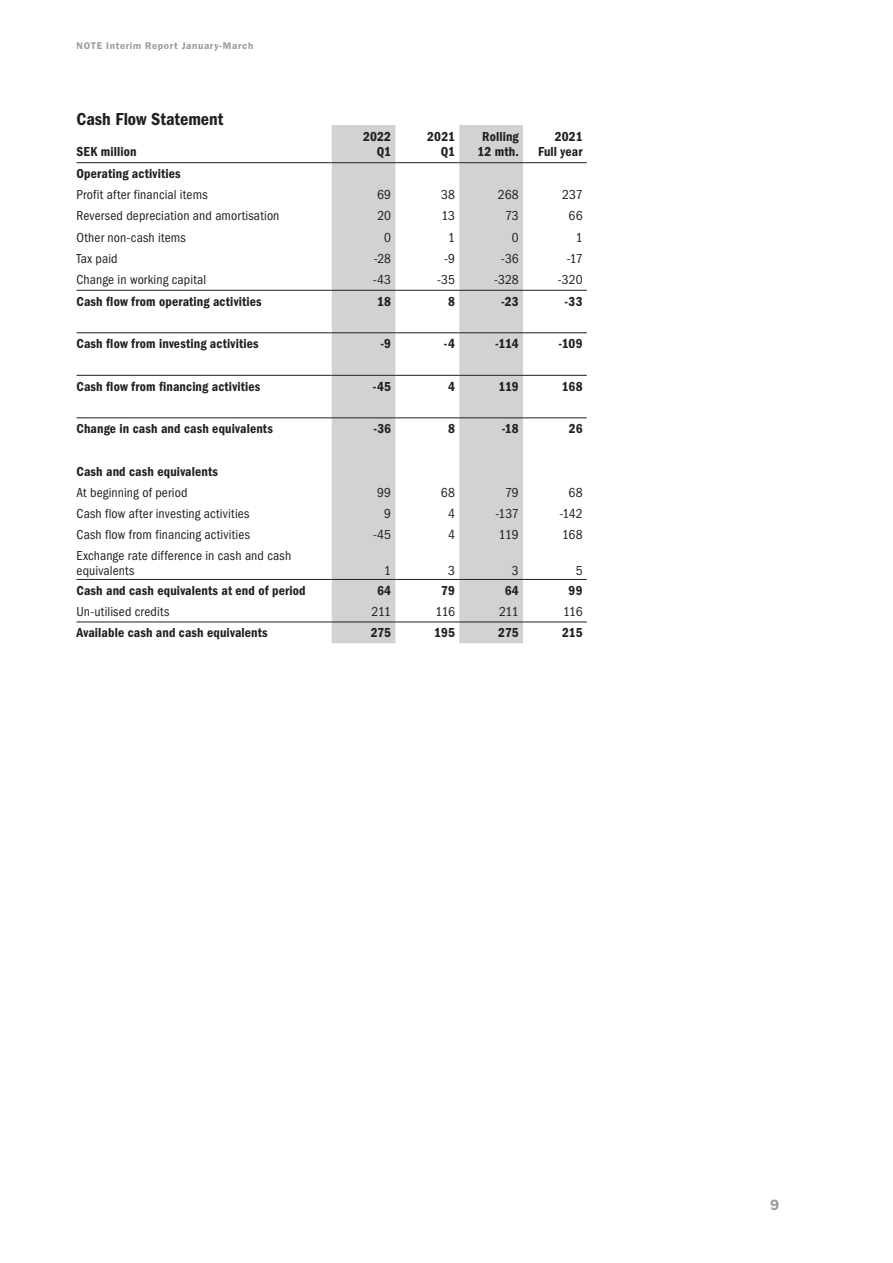
<style>
.page{position:relative;width:893px;height:1263px;background:#fff}
.page>*{position:absolute;margin:0;border:0;box-sizing:border-box;transform-origin:0 0}
.t1{font:18px "ITC Franklin Gothic Std Dm Cd";color:#231f20}
.t2{font:600 15px "ITC Franklin Gothic Std";color:#999b9e}
.t3{font:condensed 13.5px/15px "ITC Franklin Gothic Std";letter-spacing:.01em;color:#231f20}
.t4{font:13.5px "ITC Franklin Gothic Std Dm Cd";letter-spacing:.01em;color:#231f20}
.t5{font:600 9.75px "ITC Franklin Gothic Std";letter-spacing:.07em;color:#999b9e}
</style>
<div class="page">
<svg style="left:332px;top:125px;width:191px;height:518px;fill:#d1d2d4"></svg>
<div style="left:332px;top:163px;width:63px;height:480px;background:#d1d2d4"></div>
<hr style="left:77px;top:333px;width:255px;height:1px;background:#231f20">
<hr style="left:332px;top:333px;width:63px;height:1px;background:#231f20">
<hr style="left:395px;top:333px;width:64px;height:1px;background:#231f20">
<hr style="left:459px;top:333px;width:64px;height:1px;background:#231f20">
<hr style="left:523px;top:333px;width:64px;height:1px;background:#231f20">
<hr style="left:77px;top:375px;width:255px;height:1px;background:#231f20">
<hr style="left:332px;top:375px;width:63px;height:1px;background:#231f20">
<hr style="left:395px;top:375px;width:64px;height:1px;background:#231f20">
<hr style="left:459px;top:375px;width:64px;height:1px;background:#231f20">
<hr style="left:523px;top:375px;width:64px;height:1px;background:#231f20">
<hr style="left:332px;top:579px;width:63px;height:1px;background:#231f20">
<hr style="left:395px;top:579px;width:64px;height:1px;background:#231f20">
<hr style="left:459px;top:579px;width:64px;height:1px;background:#231f20">
<hr style="left:523px;top:579px;width:64px;height:1px;background:#231f20">
<hr style="left:77px;top:162px;width:255px;height:1px;background:#231f20">
<hr style="left:332px;top:162px;width:63px;height:1px;background:#231f20">
<hr style="left:395px;top:162px;width:64px;height:1px;background:#231f20">
<hr style="left:459px;top:162px;width:64px;height:1px;background:#231f20">
<hr style="left:523px;top:162px;width:64px;height:1px;background:#231f20">
<hr style="left:77px;top:290px;width:255px;height:1px;background:#231f20">
<hr style="left:332px;top:290px;width:63px;height:1px;background:#231f20">
<hr style="left:395px;top:290px;width:64px;height:1px;background:#231f20">
<hr style="left:459px;top:290px;width:64px;height:1px;background:#231f20">
<hr style="left:523px;top:290px;width:64px;height:1px;background:#231f20">
<hr style="left:77px;top:418px;width:255px;height:1px;background:#231f20">
<hr style="left:332px;top:418px;width:63px;height:1px;background:#231f20">
<hr style="left:395px;top:418px;width:64px;height:1px;background:#231f20">
<hr style="left:459px;top:418px;width:64px;height:1px;background:#231f20">
<hr style="left:523px;top:418px;width:64px;height:1px;background:#231f20">
<hr style="left:77px;top:622px;width:255px;height:1px;background:#231f20">
<hr style="left:332px;top:622px;width:63px;height:1px;background:#231f20">
<hr style="left:395px;top:622px;width:64px;height:1px;background:#231f20">
<hr style="left:459px;top:622px;width:64px;height:1px;background:#231f20">
<hr style="left:523px;top:622px;width:64px;height:1px;background:#231f20">
<hr style="left:77px;top:579px;width:255px;height:1px;background:#231f20">
<p class="t5" style="left:77px;top:40px;width:178px">NOTE Interim Report January-March</p>
<h1 class="t1" style="left:77px;top:109px;width:148px">Cash Flow Statement</h1>
<p class="t4" style="left:363px;top:128px;width:30px">2022</p>
<p class="t4" style="left:427px;top:128px;width:29px">2021</p>
<p class="t4" style="left:482px;top:128px;width:38px">Rolling</p>
<p class="t4" style="left:555px;top:128px;width:29px">2021</p>
<p class="t4" style="left:77px;top:144px;width:62px">SEK million</p>
<p class="t4" style="left:377px;top:144px;width:16px">Q1</p>
<p class="t4" style="left:441px;top:144px;width:16px">Q1</p>
<p class="t4" style="left:477px;top:144px;width:43px">12 mth.</p>
<p class="t4" style="left:538px;top:144px;width:46px">Full year</p>
<p class="t4" style="left:77px;top:166px;width:106px">Operating activities</p>
<p class="t3" style="left:77px;top:187px;width:133px">Profit after financial items</p>
<p class="t3" style="left:377px;top:187px;width:15px">69</p>
<p class="t3" style="left:441px;top:187px;width:15px">38</p>
<p class="t3" style="left:498px;top:187px;width:22px">268</p>
<p class="t3" style="left:562px;top:187px;width:22px">237</p>
<p class="t3" style="left:77px;top:209px;width:204px">Reversed depreciation and amortisation</p>
<p class="t3" style="left:377px;top:209px;width:15px">20</p>
<p class="t3" style="left:441px;top:209px;width:15px">13</p>
<p class="t3" style="left:505px;top:209px;width:15px">73</p>
<p class="t3" style="left:569px;top:209px;width:15px">66</p>
<p class="t3" style="left:77px;top:230px;width:111px">Other non-cash items</p>
<p class="t3" style="left:384px;top:230px;width:8px">0</p>
<p class="t3" style="left:448px;top:230px;width:8px">1</p>
<p class="t3" style="left:512px;top:230px;width:8px">0</p>
<p class="t3" style="left:576px;top:230px;width:8px">1</p>
<p class="t3" style="left:77px;top:251px;width:43px">Tax paid</p>
<p class="t3" style="left:374px;top:251px;width:19px">-28</p>
<p class="t3" style="left:444px;top:251px;width:12px">-9</p>
<p class="t3" style="left:501px;top:251px;width:19px">-36</p>
<p class="t3" style="left:567px;top:251px;width:17px">-17</p>
<p class="t3" style="left:77px;top:272px;width:131px">Change in working capital</p>
<p class="t3" style="left:373px;top:272px;width:20px">-43</p>
<p class="t3" style="left:437px;top:272px;width:19px">-35</p>
<p class="t3" style="left:494px;top:272px;width:26px">-328</p>
<p class="t3" style="left:558px;top:272px;width:26px">-320</p>
<p class="t4" style="left:77px;top:293px;width:187px">Cash flow from operating activities</p>
<p class="t4" style="left:377px;top:293px;width:15px">18</p>
<p class="t4" style="left:448px;top:293px;width:8px">8</p>
<p class="t4" style="left:501px;top:293px;width:19px">-23</p>
<p class="t4" style="left:565px;top:293px;width:19px">-33</p>
<p class="t4" style="left:77px;top:336px;width:184px">Cash flow from investing activities</p>
<p class="t4" style="left:380px;top:336px;width:12px">-9</p>
<p class="t4" style="left:444px;top:336px;width:13px">-4</p>
<p class="t4" style="left:495px;top:336px;width:25px">-114</p>
<p class="t4" style="left:558px;top:336px;width:26px">-109</p>
<p class="t4" style="left:77px;top:378px;width:185px">Cash flow from financing activities</p>
<p class="t4" style="left:373px;top:378px;width:20px">-45</p>
<p class="t4" style="left:448px;top:378px;width:8px">4</p>
<p class="t4" style="left:498px;top:378px;width:22px">119</p>
<p class="t4" style="left:562px;top:378px;width:22px">168</p>
<p class="t4" style="left:77px;top:421px;width:198px">Change in cash and cash equivalents</p>
<p class="t4" style="left:373px;top:421px;width:19px">-36</p>
<p class="t4" style="left:448px;top:421px;width:8px">8</p>
<p class="t4" style="left:502px;top:421px;width:19px">-18</p>
<p class="t4" style="left:569px;top:421px;width:15px">26</p>
<p class="t4" style="left:77px;top:463px;width:143px">Cash and cash equivalents</p>
<p class="t3" style="left:77px;top:485px;width:113px">At beginning of period</p>
<p class="t3" style="left:377px;top:485px;width:15px">99</p>
<p class="t3" style="left:441px;top:485px;width:16px">68</p>
<p class="t3" style="left:505px;top:485px;width:15px">79</p>
<p class="t3" style="left:568px;top:485px;width:16px">68</p>
<p class="t3" style="left:77px;top:506px;width:174px">Cash flow after investing activities</p>
<p class="t3" style="left:384px;top:506px;width:8px">9</p>
<p class="t3" style="left:448px;top:506px;width:8px">4</p>
<p class="t3" style="left:495px;top:506px;width:25px">-137</p>
<p class="t3" style="left:559px;top:506px;width:25px">-142</p>
<p class="t3" style="left:77px;top:528px;width:175px">Cash flow from financing activities</p>
<p class="t3" style="left:373px;top:528px;width:20px">-45</p>
<p class="t3" style="left:448px;top:528px;width:8px">4</p>
<p class="t3" style="left:499px;top:528px;width:21px">119</p>
<p class="t3" style="left:562px;top:528px;width:22px">168</p>
<p class="t3" style="left:77px;top:548px;width:216px">Exchange rate difference in cash and cash equivalents</p>
<p class="t3" style="left:384px;top:563px;width:8px">1</p>
<p class="t3" style="left:448px;top:563px;width:8px">3</p>
<p class="t3" style="left:512px;top:563px;width:8px">3</p>
<p class="t3" style="left:576px;top:563px;width:8px">5</p>
<p class="t4" style="left:77px;top:583px;width:231px">Cash and cash equivalents at end of period</p>
<p class="t4" style="left:377px;top:583px;width:16px">64</p>
<p class="t4" style="left:441px;top:583px;width:15px">79</p>
<p class="t4" style="left:505px;top:583px;width:16px">64</p>
<p class="t4" style="left:569px;top:583px;width:15px">99</p>
<p class="t3" style="left:77px;top:604px;width:94px">Un-utilised credits</p>
<p class="t3" style="left:372px;top:604px;width:21px">211</p>
<p class="t3" style="left:435px;top:604px;width:21px">116</p>
<p class="t3" style="left:499px;top:604px;width:21px">211</p>
<p class="t3" style="left:563px;top:604px;width:21px">116</p>
<p class="t4" style="left:77px;top:625px;width:193px">Available cash and cash equivalents</p>
<p class="t4" style="left:371px;top:625px;width:22px">275</p>
<p class="t4" style="left:434px;top:625px;width:22px">195</p>
<p class="t4" style="left:498px;top:625px;width:22px">275</p>
<p class="t4" style="left:562px;top:625px;width:22px">215</p>
<p class="t2" style="left:770px;top:1195px;width:10px">9</p>
</div>
